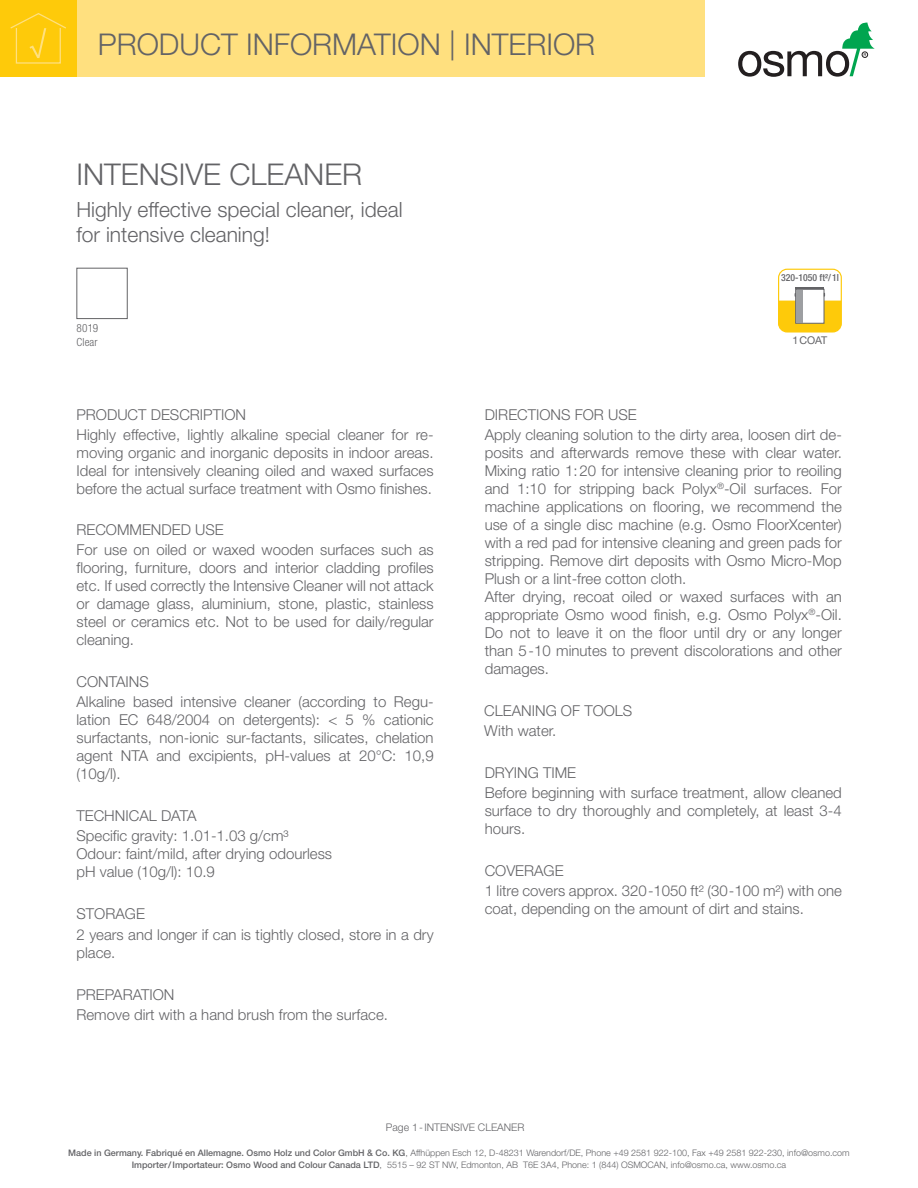
<style>
.page{position:relative;width:918px;height:1188px;background:#fff}
.page>*{position:absolute;margin:0;border:0;box-sizing:border-box;transform-origin:0 0}
.PI_Produkt_Head{font:300 30px "Helvetica Neue";color:#636366}
.PI_Produkt_Head-2{font:300 21px/25.2px "Helvetica Neue";color:#636366}
.Produkt_Backtext{font:300 15px/18px "Helvetica Neue";color:#636366;text-align:justify}
.PI_Fließtext_Head{font:300 15px "Helvetica Neue";color:#636366}
.PI_Farbmuster{font:300 condensed 11.25px "Helvetica Neue";letter-spacing:.01em;color:#636366}
.t1{font:10.65px "Helvetica Neue";color:#636366}
.t2{font:300 10.5px "Helvetica Neue";color:#636366}
.PI_ft2_1L_Canada{font:500 condensed 9.75px "Helvetica Neue";color:#636366}
.t3{font:300 9px/12px "Helvetica Neue";color:#636366;text-align:center}
.s1{font-weight:500}
</style>
<div class="page">
<svg style="left:738px;top:23px;width:137px;height:54px"></svg>
<div style="left:77px;top:0;width:628px;height:77px;background:#ffe07f"></div>
<div style="left:0;top:0;width:77px;height:77px;background:#feca0a"></div>
<svg style="left:10px;top:13px;width:56px;height:51px"></svg>
<div style="left:77px;top:268px;width:51px;height:51px;border:1px solid #636366"></div>
<div style="left:778px;top:269px;width:64px;height:64px;border:1px solid #feca0a;border-radius:9px"></div>
<svg style="left:779px;top:287px;width:62px;height:45px"></svg>
<h1 class="PI_Produkt_Head" style="left:98px;top:26px;width:499px">PRODUCT INFORMATION | INTERIOR</h1>
<p class="PI_Produkt_Head" style="left:77px;top:156px;width:287px">INTENSIVE CLEANER</p>
<p class="PI_Produkt_Head-2" style="left:77px;top:196px;width:328px">Highly effective special cleaner, ideal for intensive cleaning!</p>
<p class="PI_ft2_1L_Canada" style="left:781px;top:272px;width:59px">320-1050 ft²/ 1l</p>
<p class="PI_Farbmuster" style="left:77px;top:322px;width:23px">8019</p>
<p class="PI_Farbmuster" style="left:77px;top:335px;width:23px">Clear</p>
<p class="t1" style="left:792px;top:334px;width:36px">1COAT</p>
<p class="PI_Fließtext_Head" style="left:77px;top:405px;width:171px">PRODUCT DESCRIPTION</p>
<p class="Produkt_Backtext" style="left:77px;top:425px;width:359px">Highly effective, lightly alkaline special cleaner for re&shy;moving organic and inorganic deposits in indoor areas.<br>Ideal for intensively cleaning oiled and waxed surfaces before the actual surface treatment with Osmo finishes.</p>
<p class="PI_Fließtext_Head" style="left:77px;top:520px;width:149px">RECOMMENDED USE</p>
<p class="Produkt_Backtext" style="left:77px;top:540px;width:359px">For use on oiled or waxed wooden surfaces such as flooring, furniture, doors and interior cladding profiles etc. If used correctly the Intensive Cleaner will not attack or damage glass, aluminium, stone, plastic, stainless steel or ceramics etc. Not to be used for daily/regular cleaning.</p>
<p class="PI_Fließtext_Head" style="left:77px;top:672px;width:74px">CONTAINS</p>
<p class="Produkt_Backtext" style="left:77px;top:692px;width:359px">Alkaline based intensive cleaner (according to Regu&shy;lation EC 648/2004 on detergents): &lt; 5 % cationic surfactants, non-ionic sur-factants, silicates, chelation agent NTA and excipients, pH-values at 20°C: 10,9 (10g/l).</p>
<p class="PI_Fließtext_Head" style="left:77px;top:806px;width:121px">TECHNICAL DATA</p>
<p class="Produkt_Backtext" style="left:77px;top:826px;width:214px">Specific gravity: 1.01-1.03 g/cm³</p>
<p class="Produkt_Backtext" style="left:77px;top:844px;width:257px">Odour: faint/mild, after drying odourless</p>
<p class="Produkt_Backtext" style="left:77px;top:862px;width:140px">pH value (10g/l): 10.9</p>
<p class="PI_Fließtext_Head" style="left:77px;top:905px;width:70px">STORAGE</p>
<p class="Produkt_Backtext" style="left:77px;top:925px;width:359px">2 years and longer if can is tightly closed, store in a dry place.</p>
<p class="PI_Fließtext_Head" style="left:77px;top:985px;width:99px">PREPARATION</p>
<p class="Produkt_Backtext" style="left:77px;top:1005px;width:313px">Remove dirt with a hand brush from the surface.</p>
<p class="PI_Fließtext_Head" style="left:485px;top:405px;width:153px">DIRECTIONS FOR USE</p>
<p class="Produkt_Backtext" style="left:485px;top:425px;width:359px">Apply cleaning solution to the dirty area, loosen dirt de&shy;posits and afterwards remove these with clear water.<br>Mixing ratio 1:20 for intensive cleaning prior to reoiling and 1:10 for stripping back Polyx<sup>®</sup>-Oil surfaces. For machine applications on flooring, we recommend the use of a single disc machine (e.g. Osmo FloorXcenter) with a red pad for intensive cleaning and green pads for stripping. Remove dirt deposits with Osmo Micro-Mop Plush or a lint-free cotton cloth.</p>
<p class="Produkt_Backtext" style="left:485px;top:587px;width:359px">After drying, recoat oiled or waxed surfaces with an appropriate Osmo wood finish, e.g. Osmo Polyx<sup>®</sup>-Oil.<br>Do not to leave it on the floor until dry or any longer than 5-10 minutes to prevent discolorations and other damages.</p>
<p class="PI_Fließtext_Head" style="left:484px;top:702px;width:150px">CLEANING OF TOOLS</p>
<p class="Produkt_Backtext" style="left:484px;top:722px;width:74px">With water.</p>
<p class="PI_Fließtext_Head" style="left:485px;top:764px;width:93px">DRYING TIME</p>
<p class="Produkt_Backtext" style="left:485px;top:784px;width:359px">Before beginning with surface treatment, allow cleaned surface to dry thoroughly and completely, at least 3-4 hours.</p>
<p class="PI_Fließtext_Head" style="left:485px;top:861px;width:80px">COVERAGE</p>
<p class="Produkt_Backtext" style="left:485px;top:881px;width:359px">1 litre covers approx. 320-1050 ft² (30-100 m²) with one coat, depending on the amount of dirt and stains.</p>
<p class="t2" style="left:386px;top:1121px;width:140px">Page 1-INTENSIVE CLEANER</p>
<p class="t3" style="left:68px;top:1147px;width:783px"><span class="s1">Made in Germany. Fabriqué en Allemagne. Osmo Holz und Color GmbH &amp; Co. KG</span>, Affhüppen Esch 12, D-48231 Warendorf/DE, Phone +49 2581 922-100, Fax +49 2581 922-230, info@osmo.com<br><span class="s1">Importer/Importateur: Osmo Wood and Colour Canada LTD</span>, 5515 – 92 ST NW, Edmonton, AB T6E 3A4, Phone: 1 (844) OSMOCAN, info@osmo.ca, www.osmo.ca</p>
</div>
